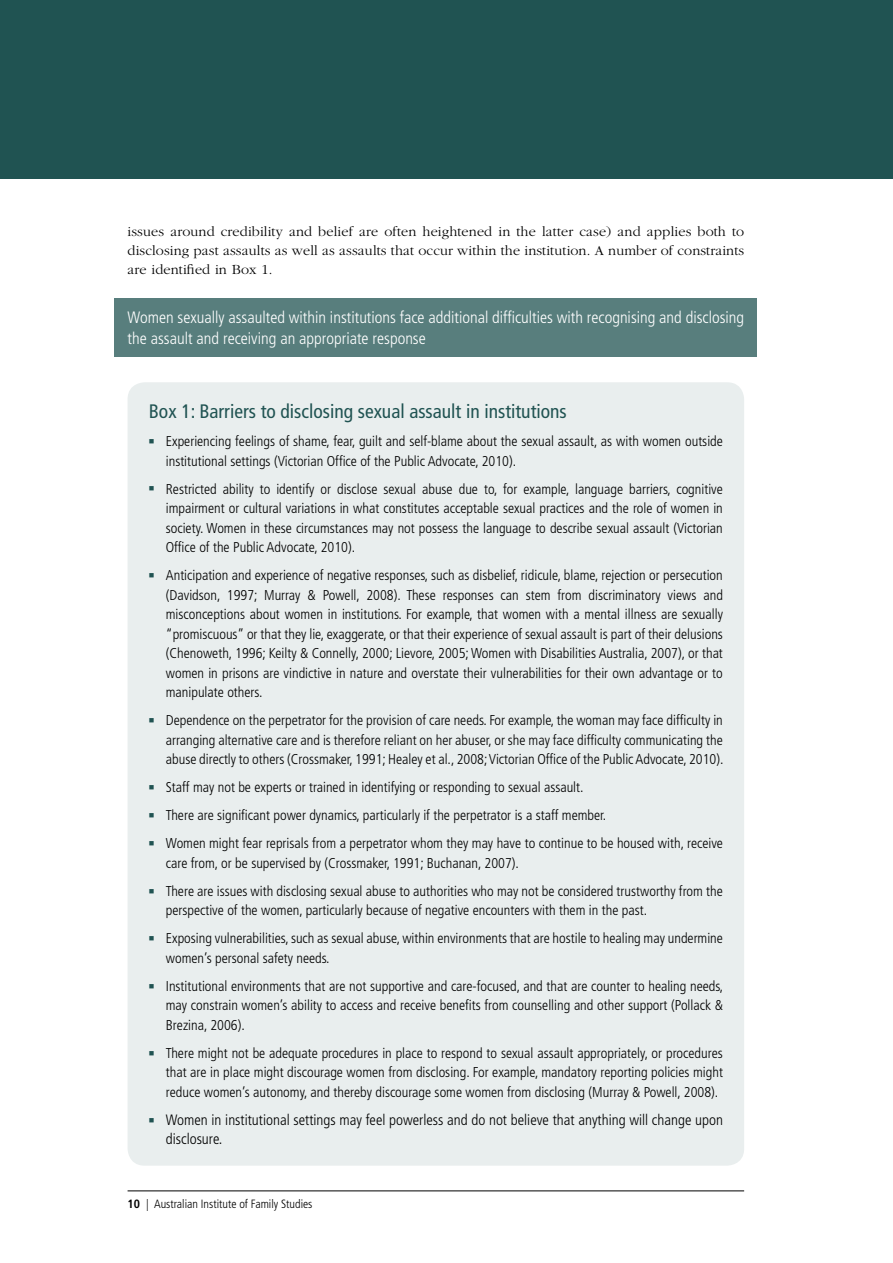
<style>
.page{position:relative;width:893px;height:1263px;background:#fff}
.page>*{position:absolute;margin:0;border:0;box-sizing:border-box;transform-origin:0 0}
.Box_heading_1{font:condensed 19.5px "Frutiger LT";color:#205352}
.Key_message{font:300 condensed 16.5px/21px "Frutiger LT";color:#fff}
.t1{font:300 condensed 15px/19.5px "Frutiger LT";color:#000}
.t2{font:300 condensed 14.25px/19.5px "Frutiger LT";color:#000;text-align:justify}
.t3{font:300 14.25px/18.8px "Garamond";letter-spacing:.01em;color:#000;text-align:justify}
.t4{font:300 condensed 12px "Frutiger LT";color:#000}
.s1{font-weight:700}
</style>
<div class="page">
<hr style="left:128px;top:1190px;width:616px;height:1px;background:#000">
<div style="left:0;top:0;width:893px;height:179px;background:#205352"></div>
<div style="left:128px;top:382px;width:616px;height:784px;background:#e9eeee;border-radius:17px"></div>
<div style="left:115px;top:298px;width:642px;height:59px;background:#587e7d"></div>
<p class="t3" style="left:128px;top:222px;width:618px">issues around credibility and belief are often heightened in the latter case) and applies both to disclosing past assaults as well as assaults that occur within the institution. A number of constraints are identified in Box 1.</p>
<p class="Key_message" style="left:128px;top:307px;width:618px">Women sexually assaulted within institutions face additional difficulties with recognising and disclosing the assault and receiving an appropriate response</p>
<p class="Box_heading_1" style="left:149px;top:400px;width:419px">Box 1: Barriers to disclosing sexual assault in institutions</p>
<p class="t2" style="left:166px;top:432px;width:559px">Experiencing feelings of shame, fear, guilt and self-blame about the sexual assault, as with women outside institutional settings (Victorian Office of the Public Advocate, 2010).</p>
<p class="t2" style="left:166px;top:479px;width:559px">Restricted ability to identify or disclose sexual abuse due to, for example, language barriers, cognitive impairment or cultural variations in what constitutes acceptable sexual practices and the role of women in society. Women in these circumstances may not possess the language to describe sexual assault (Victorian Office of the Public Advocate, 2010).</p>
<p class="t2" style="left:166px;top:566px;width:559px">Anticipation and experience of negative responses, such as disbelief, ridicule, blame, rejection or persecution (Davidson, 1997; Murray &amp; Powell, 2008). These responses can stem from discriminatory views and misconceptions about women in institutions. For example, that women with a mental illness are sexually “promiscuous” or that they lie, exaggerate, or that their experience of sexual assault is part of their delusions (Chenoweth, 1996; Keilty &amp; Connelly, 2000; Lievore, 2005; Women with Disabilities Australia, 2007), or that women in prisons are vindictive in nature and overstate their vulnerabilities for their own advantage or to manipulate others.</p>
<p class="t2" style="left:166px;top:711px;width:559px">Dependence on the perpetrator for the provision of care needs. For example, the woman may face difficulty in arranging alternative care and is therefore reliant on her abuser, or she may face difficulty communicating the abuse directly to others (Crossmaker, 1991; Healey et al., 2008; Victorian Office of the Public Advocate, 2010).</p>
<p class="t2" style="left:166px;top:778px;width:419px">Staff may not be experts or trained in identifying or responding to sexual assault.</p>
<p class="t2" style="left:166px;top:806px;width:442px">There are significant power dynamics, particularly if the perpetrator is a staff member.</p>
<p class="t2" style="left:166px;top:834px;width:559px">Women might fear reprisals from a perpetrator whom they may have to continue to be housed with, receive care from, or be supervised by (Crossmaker, 1991; Buchanan, 2007).</p>
<p class="t2" style="left:166px;top:881px;width:558px">There are issues with disclosing sexual abuse to authorities who may not be considered trustworthy from the perspective of the women, particularly because of negative encounters with them in the past.</p>
<p class="t2" style="left:166px;top:929px;width:559px">Exposing vulnerabilities, such as sexual abuse, within environments that are hostile to healing may undermine women’s personal safety needs.</p>
<p class="t2" style="left:166px;top:976px;width:559px">Institutional environments that are not supportive and care-focused, and that are counter to healing needs, may constrain women’s ability to access and receive benefits from counselling and other support (Pollack &amp; Brezina, 2006).</p>
<p class="t2" style="left:166px;top:1043px;width:559px">There might not be adequate procedures in place to respond to sexual assault appropriately, or procedures that are in place might discourage women from disclosing. For example, mandatory reporting policies might reduce women’s autonomy, and thereby discourage some women from disclosing (Murray &amp; Powell, 2008).</p>
<p class="t1" style="left:166px;top:1110px;width:559px">Women in institutional settings may feel powerless and do not believe that anything will change upon disclosure.</p>
<p class="t4" style="left:128px;top:1197px;width:186px"><span class="s1">10</span> | Australian Institute of Family Studies</p>
</div>
